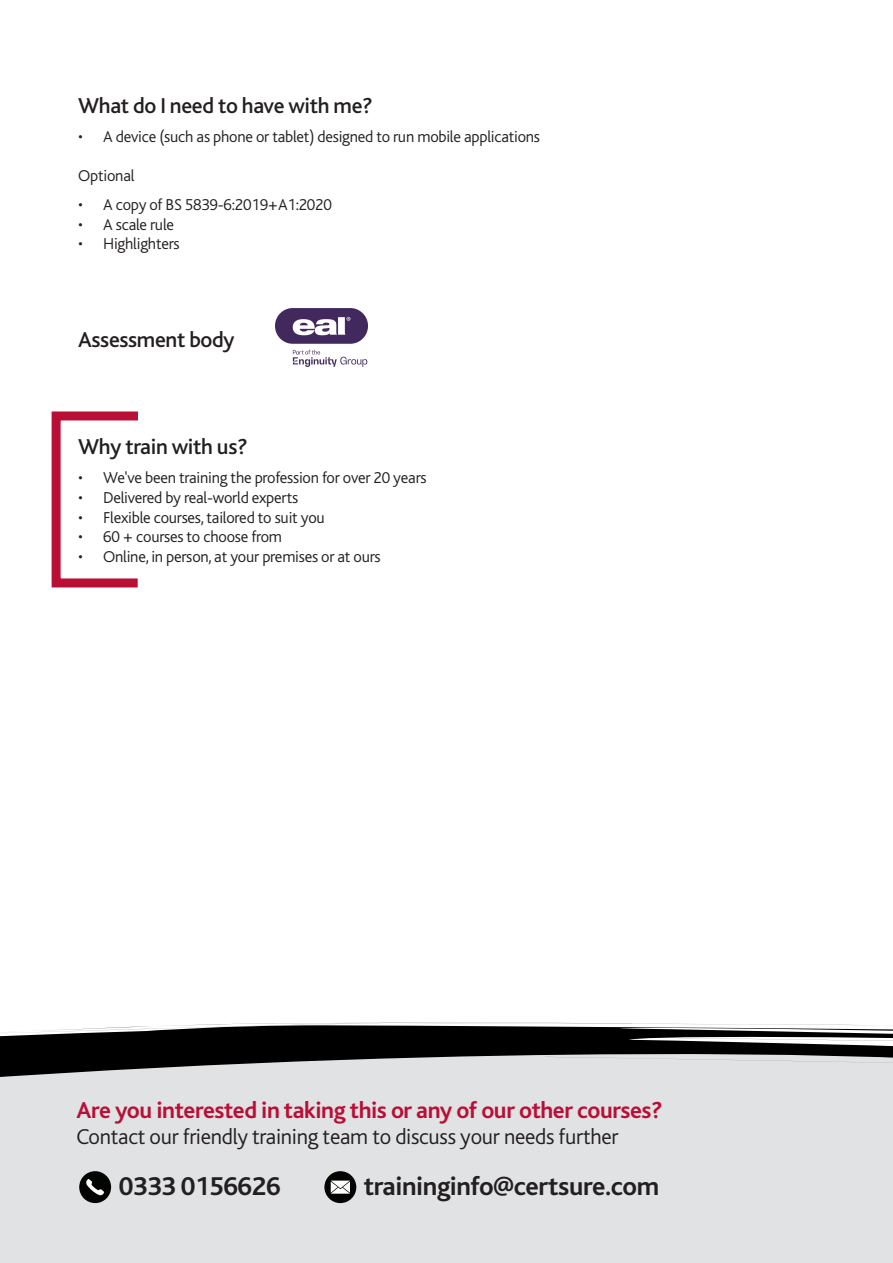
<style>
.page{position:relative;width:893px;height:1263px;background:#fff}
.page>*{position:absolute;margin:0;border:0;box-sizing:border-box;transform-origin:0 0}
.t1{font:700 27px "Bliss";letter-spacing:-.015em;color:#231f20}
.t2{font:700 24px "Bliss";letter-spacing:-.02em;color:#b90f36}
.t3{font:300 22.5px "Bliss";letter-spacing:-.015em;color:#231f20}
.t4{font:500 22.5px "Bliss";letter-spacing:-.015em;color:#231f20}
.t5{font:300 16.5px "Bliss";letter-spacing:-.015em;color:#231f20}
</style>
<div class="page">
<div style="left:0;top:1052px;width:893px;height:211px;background:#e1e2e4"></div>
<svg style="left:0;top:1044px;width:893px;height:33px;fill:#000"></svg>
<svg style="left:0;top:1023px;width:893px;height:21px"></svg>
<svg style="left:545px;top:1057px;width:348px;height:8px"></svg>
<div style="left:79px;top:1171px;width:32px;height:32px;background:#040503;border-radius:50%"></div>
<svg style="left:86px;top:1179px;width:18px;height:17px"></svg>
<div style="left:324px;top:1171px;width:32px;height:32px;background:#040503;border-radius:50%"></div>
<svg style="left:331px;top:1180px;width:19px;height:14px"></svg>
<div style="left:52px;top:411px;width:90px;height:176px;border:9px solid #b90f36"></div>
<img style="left:275px;top:309px;width:92px;height:58px">
<h3 class="t4" style="left:78px;top:97px;width:296px">What do I need to have with me?</h3>
<p class="t5" style="left:78px;top:131px;width:463px">• A device (such as phone or tablet) designed to run mobile applications</p>
<p class="t5" style="left:78px;top:170px;width:58px">Optional</p>
<p class="t5" style="left:78px;top:199px;width:255px">• A copy of BS 5839-6:2019+A1:2020</p>
<p class="t5" style="left:78px;top:218px;width:97px">• A scale rule</p>
<p class="t5" style="left:78px;top:238px;width:103px">• Highlighters</p>
<h3 class="t4" style="left:78px;top:331px;width:158px">Assessment body</h3>
<h3 class="t4" style="left:78px;top:438px;width:171px">Why train with us?</h3>
<p class="t5" style="left:78px;top:472px;width:350px">• We've been training the profession for over 20 years</p>
<p class="t5" style="left:78px;top:491px;width:221px">• Delivered by real-world experts</p>
<p class="t5" style="left:78px;top:511px;width:248px">• Flexible courses, tailored to suit you</p>
<p class="t5" style="left:78px;top:530px;width:205px">• 60 + courses to choose from</p>
<p class="t5" style="left:78px;top:550px;width:304px">• Online, in person, at your premises or at ours</p>
<h2 class="t2" style="left:77px;top:1101px;width:587px">Are you interested in taking this or any of our other courses?</h2>
<h3 class="t3" style="left:77px;top:1128px;width:544px">Contact our friendly training team to discuss your needs further</h3>
<h1 class="t1" style="left:119px;top:1175px;width:163px">0333 0156626</h1>
<h1 class="t1" style="left:364px;top:1175px;width:297px">traininginfo@certsure.com</h1>
</div>
